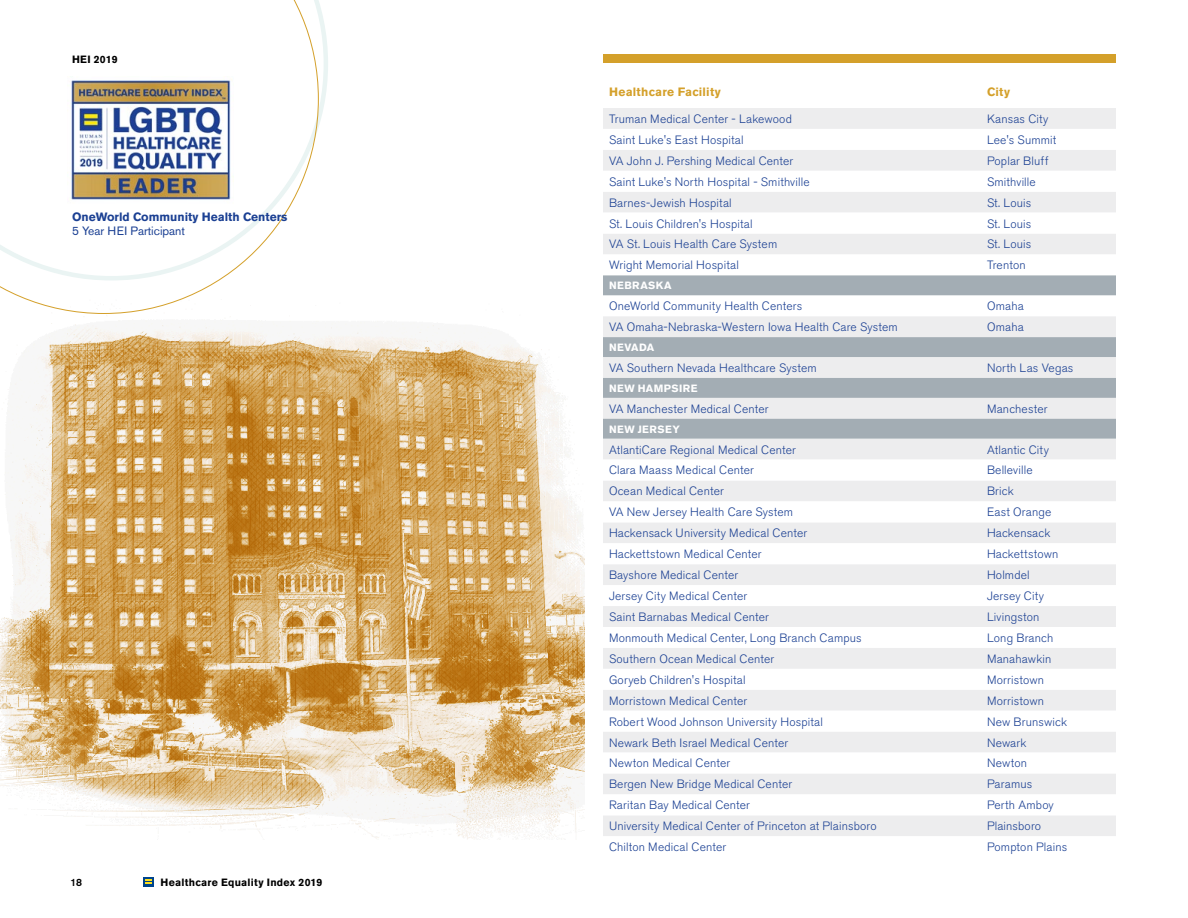
<style>
.page{position:relative;width:1188px;height:918px;background:#fff}
.page>*{position:absolute;margin:0;border:0;box-sizing:border-box;transform-origin:0 0}
.t1{font:300 12px "Akzidenz Grotesk BE";letter-spacing:.015em;color:#1b4093}
.t2{font:700 12px "Akzidenz Grotesk BE";color:#1b4093}
.t3{font:700 12px "Akzidenz Grotesk BE";letter-spacing:.02em;color:#d4a02a}
.t4{font:12px "Akzidenz Grotesk BE";color:#1b4093}
.t5{font:700 10.5px "Akzidenz Grotesk BE";letter-spacing:.025em;color:#000}
.t6{font:700 10.5px "Akzidenz Grotesk BE";letter-spacing:.045em;color:#fff}
.t7{font:500 10.5px "Akzidenz Grotesk BE";color:#000}
</style>
<div class="page">
<svg style="left:319px;top:3px;width:9px;height:122px"></svg>
<svg style="left:0;top:0;width:319px;height:296px"></svg>
<svg style="left:144px;top:877px;width:10px;height:10px"></svg>
<svg style="left:146px;top:880px;width:6px;height:4px"></svg>
<img style="left:68px;top:77px;width:166px;height:127px">
<div style="left:603px;top:54px;width:513px;height:9px;background:#d4a02a"></div>
<img style="left:0;top:296px;width:585px;height:543px">
<div style="left:603px;top:108px;width:513px;height:21px;background:#ededee"></div>
<svg style="left:603px;top:150px;width:513px;height:686px;fill:#efeff0"></svg>
<svg style="left:603px;top:275px;width:513px;height:164px;background:#cbd0d4"></svg>
<p class="t5" style="left:72px;top:53px;width:47px">HEI 2019</p>
<p class="t2" style="left:72px;top:210px;width:217px">OneWorld Community Health Centers</p>
<p class="t4" style="left:72px;top:224px;width:115px">5 Year HEI Participant</p>
<p class="t7" style="left:70px;top:876px;width:13px">18</p>
<p class="t5" style="left:160px;top:876px;width:163px">Healthcare Equality Index 2019</p>
<p class="t3" style="left:609px;top:85px;width:113px">Healthcare Facility</p>
<p class="t3" style="left:987px;top:85px;width:25px">City</p>
<p class="t1" style="left:609px;top:112px;width:185px">Truman Medical Center - Lakewood</p>
<p class="t1" style="left:987px;top:112px;width:63px">Kansas City</p>
<p class="t1" style="left:609px;top:133px;width:136px">Saint Luke's East Hospital</p>
<p class="t1" style="left:987px;top:133px;width:71px">Lee's Summit</p>
<p class="t1" style="left:609px;top:154px;width:186px">VA John J. Pershing Medical Center</p>
<p class="t1" style="left:987px;top:154px;width:63px">Poplar Bluff</p>
<p class="t1" style="left:609px;top:175px;width:202px">Saint Luke's North Hospital - Smithville</p>
<p class="t1" style="left:987px;top:175px;width:50px">Smithville</p>
<p class="t1" style="left:609px;top:196px;width:124px">Barnes-Jewish Hospital</p>
<p class="t1" style="left:987px;top:196px;width:46px">St. Louis</p>
<p class="t1" style="left:609px;top:217px;width:145px">St. Louis Children's Hospital</p>
<p class="t1" style="left:987px;top:217px;width:46px">St. Louis</p>
<p class="t1" style="left:609px;top:238px;width:170px">VA St. Louis Health Care System</p>
<p class="t1" style="left:987px;top:238px;width:46px">St. Louis</p>
<p class="t1" style="left:609px;top:259px;width:131px">Wright Memorial Hospital</p>
<p class="t1" style="left:987px;top:259px;width:40px">Trenton</p>
<p class="t6" style="left:609px;top:280px;width:64px">NEBRASKA</p>
<p class="t1" style="left:609px;top:299px;width:195px">OneWorld Community Health Centers</p>
<p class="t1" style="left:987px;top:299px;width:38px">Omaha</p>
<p class="t1" style="left:609px;top:320px;width:290px">VA Omaha-Nebraska-Western Iowa Health Care System</p>
<p class="t1" style="left:987px;top:320px;width:38px">Omaha</p>
<p class="t6" style="left:609px;top:341px;width:47px">NEVADA</p>
<p class="t1" style="left:609px;top:361px;width:209px">VA Southern Nevada Healthcare System</p>
<p class="t1" style="left:987px;top:361px;width:88px">North Las Vegas</p>
<p class="t6" style="left:609px;top:382px;width:90px">NEW HAMPSIRE</p>
<p class="t1" style="left:609px;top:402px;width:161px">VA Manchester Medical Center</p>
<p class="t1" style="left:987px;top:402px;width:62px">Manchester</p>
<p class="t6" style="left:609px;top:423px;width:72px">NEW JERSEY</p>
<p class="t1" style="left:609px;top:443px;width:189px">AtlantiCare Regional Medical Center</p>
<p class="t1" style="left:987px;top:443px;width:63px">Atlantic City</p>
<p class="t1" style="left:609px;top:464px;width:146px">Clara Maass Medical Center</p>
<p class="t1" style="left:987px;top:464px;width:47px">Belleville</p>
<p class="t1" style="left:609px;top:485px;width:116px">Ocean Medical Center</p>
<p class="t1" style="left:987px;top:485px;width:28px">Brick</p>
<p class="t1" style="left:609px;top:505px;width:186px">VA New Jersey Health Care System</p>
<p class="t1" style="left:987px;top:505px;width:66px">East Orange</p>
<p class="t1" style="left:609px;top:526px;width:200px">Hackensack University Medical Center</p>
<p class="t1" style="left:987px;top:526px;width:65px">Hackensack</p>
<p class="t1" style="left:609px;top:547px;width:154px">Hackettstown Medical Center</p>
<p class="t1" style="left:987px;top:547px;width:73px">Hackettstown</p>
<p class="t1" style="left:609px;top:568px;width:131px">Bayshore Medical Center</p>
<p class="t1" style="left:987px;top:568px;width:44px">Holmdel</p>
<p class="t1" style="left:609px;top:589px;width:140px">Jersey City Medical Center</p>
<p class="t1" style="left:987px;top:589px;width:58px">Jersey City</p>
<p class="t1" style="left:609px;top:610px;width:161px">Saint Barnabas Medical Center</p>
<p class="t1" style="left:987px;top:610px;width:54px">Livingston</p>
<p class="t1" style="left:609px;top:631px;width:254px">Monmouth Medical Center, Long Branch Campus</p>
<p class="t1" style="left:987px;top:631px;width:68px">Long Branch</p>
<p class="t1" style="left:609px;top:652px;width:167px">Southern Ocean Medical Center</p>
<p class="t1" style="left:987px;top:652px;width:66px">Manahawkin</p>
<p class="t1" style="left:609px;top:673px;width:138px">Goryeb Children's Hospital</p>
<p class="t1" style="left:987px;top:673px;width:59px">Morristown</p>
<p class="t1" style="left:609px;top:694px;width:140px">Morristown Medical Center</p>
<p class="t1" style="left:987px;top:694px;width:59px">Morristown</p>
<p class="t1" style="left:609px;top:715px;width:216px">Robert Wood Johnson University Hospital</p>
<p class="t1" style="left:987px;top:715px;width:82px">New Brunswick</p>
<p class="t1" style="left:609px;top:736px;width:181px">Newark Beth Israel Medical Center</p>
<p class="t1" style="left:987px;top:736px;width:41px">Newark</p>
<p class="t1" style="left:609px;top:757px;width:123px">Newton Medical Center</p>
<p class="t1" style="left:987px;top:757px;width:42px">Newton</p>
<p class="t1" style="left:609px;top:778px;width:185px">Bergen New Bridge Medical Center</p>
<p class="t1" style="left:987px;top:778px;width:47px">Paramus</p>
<p class="t1" style="left:609px;top:798px;width:143px">Raritan Bay Medical Center</p>
<p class="t1" style="left:987px;top:798px;width:68px">Perth Amboy</p>
<p class="t1" style="left:609px;top:819px;width:269px">University Medical Center of Princeton at Plainsboro</p>
<p class="t1" style="left:987px;top:819px;width:56px">Plainsboro</p>
<p class="t1" style="left:609px;top:840px;width:119px">Chilton Medical Center</p>
<p class="t1" style="left:987px;top:840px;width:82px">Pompton Plains</p>
</div>
